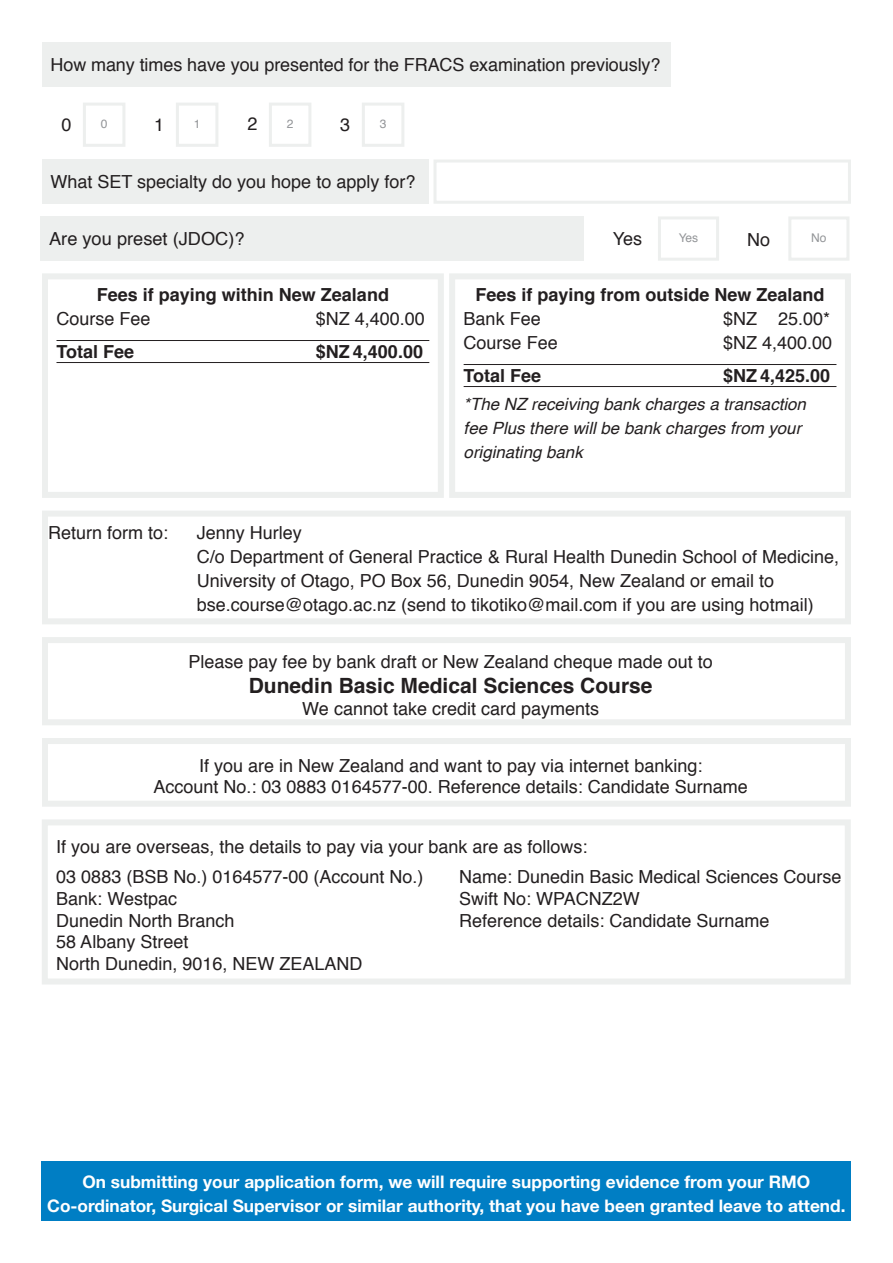
<style>
.page{position:relative;width:893px;height:1263px;background:#fff}
.page>*{position:absolute;margin:0;border:0;box-sizing:border-box;transform-origin:0 0}
.t1{font:700 21px "Helvetica";color:#231f20}
.t2{font:18px/24px "Helvetica";color:#231f20}
.Paragraph_Style_1{font:700 18px "Helvetica";color:#231f20}
.t3{font:700 17.25px/24px "Helvetica Neue";color:#fff;text-align:center}
.t4{font:italic 16.8px/24px "Helvetica";color:#231f20}
.t5{font:12px "Helvetica";color:#939598}
</style>
<div class="page">
<div style="left:40px;top:216px;width:544px;height:45px;background:#edefee"></div>
<div style="left:788px;top:216px;width:61px;height:45px;border:3px solid #edefee"></div>
<div style="left:658px;top:216px;width:61px;height:45px;border:3px solid #edefee"></div>
<div style="left:433px;top:160px;width:418px;height:44px;border:3px solid #edefee"></div>
<div style="left:42px;top:160px;width:386px;height:44px;background:#edefee"></div>
<div style="left:42px;top:1161px;width:809px;height:60px;background:#007ec4"></div>
<div style="left:42px;top:42px;width:629px;height:44px;background:#edefee"></div>
<div style="left:83px;top:103px;width:42px;height:44px;border:3px solid #edefee"></div>
<div style="left:176px;top:103px;width:42px;height:44px;border:3px solid #edefee"></div>
<div style="left:269px;top:103px;width:42px;height:44px;border:3px solid #edefee"></div>
<div style="left:362px;top:103px;width:42px;height:44px;border:3px solid #edefee"></div>
<hr style="left:464px;top:364px;width:372px;height:1px;background:#231f20">
<hr style="left:464px;top:386px;width:372px;height:1px;background:#231f20">
<div style="left:449px;top:273px;width:402px;height:225px;border:6px solid #edefee"></div>
<hr style="left:57px;top:340px;width:372px;height:1px;background:#231f20">
<hr style="left:57px;top:362px;width:372px;height:1px;background:#231f20">
<div style="left:42px;top:273px;width:402px;height:225px;border:6px solid #edefee"></div>
<div style="left:42px;top:511px;width:809px;height:113px;border:6px solid #edefee"></div>
<div style="left:42px;top:637px;width:809px;height:88px;border:6px solid #edefee"></div>
<div style="left:42px;top:738px;width:809px;height:69px;border:6px solid #edefee"></div>
<div style="left:42px;top:819px;width:809px;height:165px;border:6px solid #edefee"></div>
<p class="t2" style="left:51px;top:53px;width:611px">How many times have you presented for the FRACS examination previously?</p>
<p class="t2" style="left:62px;top:114px;width:12px">0</p>
<p class="t2" style="left:154px;top:114px;width:12px">1</p>
<p class="t2" style="left:248px;top:113px;width:12px">2</p>
<p class="t2" style="left:340px;top:114px;width:12px">3</p>
<p class="t5" style="left:101px;top:115px;width:8px">0</p>
<p class="t5" style="left:194px;top:115px;width:8px">1</p>
<p class="t5" style="left:287px;top:115px;width:8px">2</p>
<p class="t5" style="left:380px;top:115px;width:8px">3</p>
<p class="t2" style="left:51px;top:171px;width:366px">What SET specialty do you hope to apply for?</p>
<p class="t2" style="left:49px;top:228px;width:197px">Are you preset (JDOC)?</p>
<p class="t5" style="left:679px;top:229px;width:21px">Yes</p>
<p class="t5" style="left:811px;top:229px;width:17px">No</p>
<p class="t2" style="left:613px;top:228px;width:31px">Yes</p>
<p class="t2" style="left:747px;top:228px;width:24px">No</p>
<p class="Paragraph_Style_1" style="left:97px;top:280px;width:294px">Fees if paying within New Zealand</p>
<p class="t2" style="left:57px;top:308px;width:96px">Course Fee</p>
<p class="t2" style="left:316px;top:308px;width:111px">$NZ 4,400.00</p>
<p class="Paragraph_Style_1" style="left:57px;top:337px;width:79px">Total Fee</p>
<p class="Paragraph_Style_1" style="left:316px;top:337px;width:109px">$NZ 4,400.00</p>
<p class="Paragraph_Style_1" style="left:475px;top:280px;width:351px">Fees if paying from outside New Zealand</p>
<p class="t2" style="left:464px;top:308px;width:79px">Bank Fee</p>
<p class="t2" style="left:723px;top:308px;width:109px">$NZ 25.00*</p>
<p class="t2" style="left:464px;top:332px;width:96px">Course Fee</p>
<p class="t2" style="left:723px;top:332px;width:111px">$NZ 4,400.00</p>
<p class="Paragraph_Style_1" style="left:464px;top:361px;width:79px">Total Fee</p>
<p class="Paragraph_Style_1" style="left:723px;top:361px;width:109px">$NZ 4,425.00</p>
<p class="t4" style="left:464px;top:393px;width:344px">*The NZ receiving bank charges a transaction fee Plus there will be bank charges from your originating bank</p>
<p class="t2" style="left:48px;top:521px;width:122px">Return form to:</p>
<p class="t2" style="left:197px;top:521px;width:107px">Jenny Hurley</p>
<p class="t2" style="left:197px;top:545px;width:644px">C/o Department of General Practice &amp; Rural Health Dunedin School of Medicine,<br>University of Otago, PO Box 56, Dunedin 9054, New Zealand or email to bse.course@otago.ac.nz (send to tikotiko@mail.com if you are using hotmail)</p>
<p class="t2" style="left:189px;top:650px;width:526px">Please pay fee by bank draft or New Zealand cheque made out to</p>
<p class="t1" style="left:249px;top:669px;width:405px">Dunedin Basic Medical Sciences Course</p>
<p class="t2" style="left:302px;top:697px;width:298px">We cannot take credit card payments</p>
<p class="t2" style="left:199px;top:754px;width:505px">If you are in New Zealand and want to pay via internet banking:</p>
<p class="t2" style="left:154px;top:775px;width:596px">Account No.: 03 0883 0164577-00. Reference details: Candidate Surname</p>
<p class="t2" style="left:56px;top:835px;width:533px">If you are overseas, the details to pay via your bank are as follows:</p>
<p class="t2" style="left:56px;top:865px;width:369px">03 0883 (BSB No.) 0164577-00 (Account No.)</p>
<p class="t2" style="left:56px;top:887px;width:122px">Bank: Westpac</p>
<p class="t2" style="left:56px;top:909px;width:180px">Dunedin North Branch</p>
<p class="t2" style="left:56px;top:930px;width:134px">58 Albany Street</p>
<p class="t2" style="left:56px;top:952px;width:308px">North Dunedin, 9016, NEW ZEALAND</p>
<p class="t2" style="left:459px;top:865px;width:384px">Name: Dunedin Basic Medical Sciences Course</p>
<p class="t2" style="left:459px;top:887px;width:182px">Swift No: WPACNZ2W</p>
<p class="t2" style="left:459px;top:909px;width:312px">Reference details: Candidate Surname</p>
<p class="t3" style="left:47px;top:1170px;width:800px">On submitting your application form, we will require supporting evidence from your RMO<br>Co‑ordinator, Surgical Supervisor or similar authority, that you have been granted leave to attend.</p>
</div>
